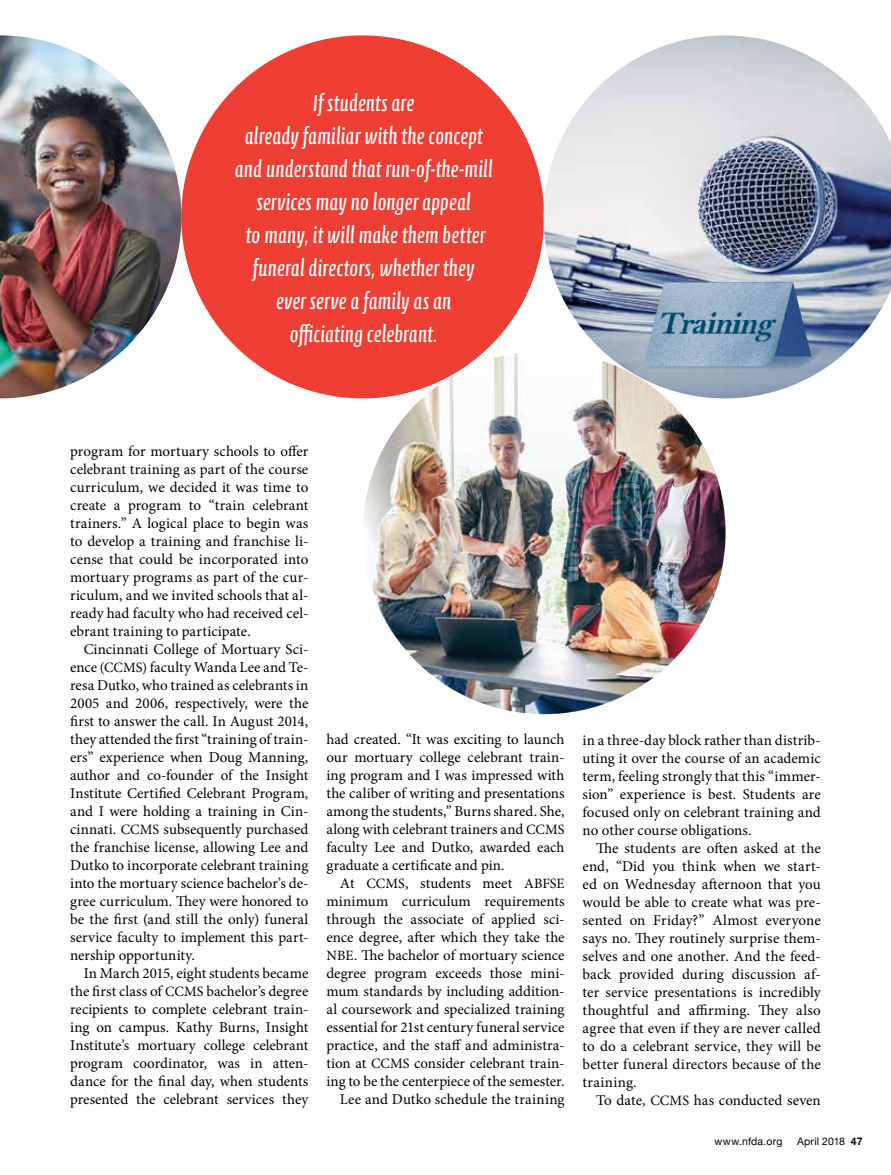
<style>
.page{position:relative;width:891px;height:1175px;background:#fff}
.page>*{position:absolute;margin:0;border:0;box-sizing:border-box;transform-origin:0 0}
.t1{font:23.55px/32.8px "Calcite Pro";letter-spacing:.01em;color:#fff;text-align:center}
.t2{font:15px/18px "Minion Pro";letter-spacing:.005em;color:#000;text-align:justify}
.t3{font:10.5px "Helvetica Neue";letter-spacing:.02em;color:#000}
.s1{font-size:14.25px}
.s2{font-family:"Helvetica Neue LT Std";font-weight:700}
</style>
<div class="page">
<div style="left:181px;top:35px;width:363px;height:363px;background:#ef3e33;border-radius:50%"></div>
<img style="left:0;top:35px;width:181px;height:363px">
<img style="left:543px;top:35px;width:348px;height:363px">
<svg style="left:641px;top:282px;width:188px;height:88px"></svg>
<img style="left:643px;top:282px;width:150px;height:84px">
<img style="left:363px;top:351px;width:363px;height:363px;border-radius:181px">
<h1 class="t1" style="left:235px;top:87px;width:259px">If students are<br>already familiar with the concept and understand that run-of-the-mill services may no longer appeal<br>to many, it will make them better funeral directors, whether they<br>ever serve a family as an<br>officiating celebrant.</h1>
<p class="t2" style="left:70px;top:442px;width:240px">program for mortuary schools to offer celebrant training as part of the course curriculum, we decided it was time to create a program to “train celebrant trainers.” A logical place to begin was to develop a training and franchise li&shy;cense that could be incorporated into mortuary programs as part of the cur&shy;riculum, and we invited schools that al&shy;ready had faculty who had received cel&shy;ebrant training to participate.</p>
<p class="t2" style="left:70px;top:640px;width:240px;text-indent:14px">Cincinnati College of Mortuary Sci&shy;ence <span class="s1">(CCMS)</span> faculty Wanda Lee and Te&shy;resa Dutko, who trained as celebrants in 2005 and 2006, respectively, were the first to answer the call. In August 2014, they attended the first “training of train&shy;ers” experience when Doug Manning, author and co-founder of the Insight Institute Certified Celebrant Program, and I were holding a training in Cin&shy;cinnati. <span class="s1">CCMS</span> subsequently purchased the franchise license, allowing Lee and Dutko to incorporate celebrant training into the mortuary science bachelor’s de&shy;gree curriculum. They were honored to be the first (and still the only) funeral service faculty to implement this part&shy;nership opportunity.</p>
<p class="t2" style="left:70px;top:964px;width:240px;text-indent:14px">In March 2015, eight students became the first class of <span class="s1">CCMS</span> bachelor’s degree recipients to complete celebrant train&shy;ing on campus. Kathy Burns, Insight Institute’s mortuary college celebrant program coordinator, was in atten&shy;dance for the final day, when students presented the celebrant services they</p>
<p class="t2" style="left:326px;top:730px;width:240px">had created. “It was exciting to launch our mortuary college celebrant train&shy;ing program and I was impressed with the caliber of writing and presentations among the students,” Burns shared. She, along with celebrant trainers and <span class="s1">CCMS </span>faculty Lee and Dutko, awarded each graduate a certificate and pin.</p>
<p class="t2" style="left:326px;top:874px;width:240px;text-align:right">At <span class="s1">CCMS</span>, students meet <span class="s1">ABFSE </span>minimum curriculum requirements through the associate of applied sci&shy;ence degree, after which they take the <span class="s1">NBE</span>. The bachelor of mortuary science degree program exceeds those mini&shy;mum standards by including addition&shy;al coursework and specialized training essential for 21st century funeral service practice, and the staff and administra&shy;tion at <span class="s1">CCMS</span> consider celebrant train&shy;ing to be the centerpiece of the semester.<br>Lee and Dutko schedule the training</p>
<p class="t2" style="left:583px;top:731px;width:240px">in a three-day block rather than distrib&shy;uting it over the course of an academic term, feeling strongly that this “immer&shy;sion” experience is best. Students are focused only on celebrant training and no other course obligations.</p>
<p class="t2" style="left:583px;top:839px;width:240px;text-indent:14px">The students are often asked at the end, “Did you think when we start&shy;ed on Wednesday afternoon that you would be able to create what was pre&shy;sented on Friday?” Almost everyone says no. They routinely surprise them&shy;selves and one another. And the feed&shy;back provided during discussion af&shy;ter service presentations is incredibly thoughtful and affirming. They also agree that even if they are never called to do a celebrant service, they will be better funeral directors because of the training.</p>
<p class="t2" style="left:596px;top:1091px;width:226px">To date, <span class="s1">CCMS</span> has conducted seven</p>
<p class="t3" style="left:715px;top:1133px;width:69px">www.nfda.org</p>
<p class="t3" style="left:797px;top:1133px;width:67px">April 2018 <span class="s2">47</span></p>
</div>
